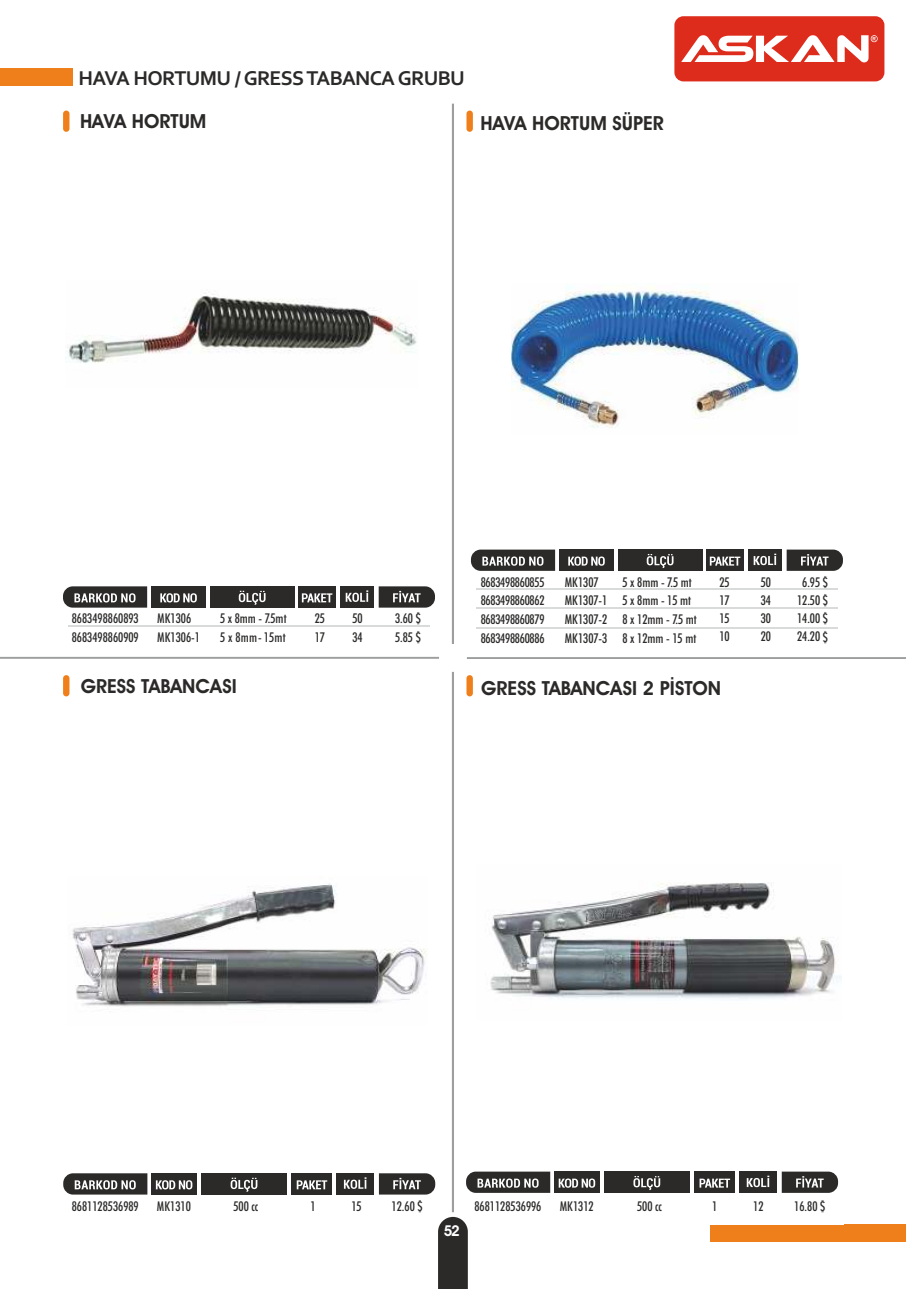
<style>
.page{position:relative;width:906px;height:1289px;background:#fff}
.page>*{position:absolute;margin:0;border:0;box-sizing:border-box;transform-origin:0 0}
.t1{font:700 21px "Corbel";letter-spacing:-.035em;color:#2b2a29}
.t2{font:600 19.5px "Avant Garde IT Cby BT";color:#2b2a29}
.t3{font:600 15px "Avant Garde IT Cby BT";color:#fefefe}
.t4{font:500 condensed 13.5px/18.8px "Futura BT";color:#2b2a29}
</style>
<div class="page">
<svg style="left:438px;top:1216px;width:30px;height:72px;background:#383736"></svg>
<div style="left:0;top:69px;width:72px;height:17px;background:#ef7f1a"></div>
<div style="left:63px;top:111px;width:6px;height:21px;background:#ef7f1a;border-radius:3px"></div>
<div style="left:466px;top:111px;width:7px;height:21px;background:#ef7f1a;border-radius:3px"></div>
<div style="left:63px;top:675px;width:6px;height:21px;background:#ef7f1a;border-radius:3px"></div>
<div style="left:466px;top:675px;width:7px;height:21px;background:#ef7f1a;border-radius:3px"></div>
<img style="left:511px;top:287px;width:287px;height:141px">
<img style="left:65px;top:293px;width:352px;height:70px">
<img style="left:72px;top:883px;width:355px;height:124px">
<img style="left:490px;top:882px;width:351px;height:117px">
<div style="left:554px;top:1171px;width:46px;height:21px;background:#2b2a29"></div>
<div style="left:604px;top:1171px;width:85px;height:21px;background:#2b2a29"></div>
<div style="left:694px;top:1171px;width:40px;height:21px;background:#2b2a29"></div>
<div style="left:739px;top:1171px;width:38px;height:21px;background:#2b2a29"></div>
<svg style="left:559px;top:1178px;width:36px;height:9px"></svg>
<svg style="left:633px;top:1176px;width:27px;height:14px"></svg>
<svg style="left:699px;top:1178px;width:31px;height:9px"></svg>
<svg style="left:746px;top:1175px;width:23px;height:12px"></svg>
<svg style="left:781px;top:1171px;width:57px;height:21px"></svg>
<svg style="left:466px;top:1171px;width:84px;height:21px;background:#575655"></svg>
<div style="left:559px;top:549px;width:55px;height:22px;background:#2b2a29"></div>
<div style="left:618px;top:549px;width:84px;height:22px;background:#2b2a29"></div>
<div style="left:706px;top:549px;width:37px;height:22px;background:#2b2a29"></div>
<div style="left:748px;top:549px;width:34px;height:22px;background:#2b2a29"></div>
<svg style="left:568px;top:556px;width:37px;height:9px"></svg>
<svg style="left:647px;top:554px;width:26px;height:14px"></svg>
<svg style="left:710px;top:556px;width:30px;height:9px"></svg>
<svg style="left:753px;top:553px;width:23px;height:12px"></svg>
<svg style="left:786px;top:549px;width:57px;height:22px"></svg>
<svg style="left:471px;top:549px;width:84px;height:22px;background:#565554"></svg>
<hr style="left:476px;top:588px;width:361px;height:2px;background:#d9dada">
<hr style="left:476px;top:607px;width:361px;height:2px;background:#d9dada">
<hr style="left:476px;top:626px;width:361px;height:2px;background:#d9dada">
<div style="left:152px;top:1173px;width:45px;height:21px;background:#2b2a29"></div>
<div style="left:201px;top:1173px;width:86px;height:21px;background:#2b2a29"></div>
<div style="left:291px;top:1173px;width:40px;height:21px;background:#2b2a29"></div>
<div style="left:336px;top:1173px;width:38px;height:21px;background:#2b2a29"></div>
<svg style="left:156px;top:1180px;width:36px;height:9px"></svg>
<svg style="left:231px;top:1177px;width:26px;height:14px"></svg>
<svg style="left:297px;top:1180px;width:30px;height:9px"></svg>
<svg style="left:344px;top:1177px;width:22px;height:11px"></svg>
<svg style="left:379px;top:1173px;width:56px;height:21px"></svg>
<svg style="left:63px;top:1173px;width:84px;height:21px;background:#545353"></svg>
<div style="left:151px;top:586px;width:55px;height:21px;background:#2b2a29"></div>
<div style="left:210px;top:586px;width:84px;height:21px;background:#2b2a29"></div>
<div style="left:298px;top:586px;width:38px;height:21px;background:#2b2a29"></div>
<div style="left:340px;top:586px;width:34px;height:21px;background:#2b2a29"></div>
<svg style="left:160px;top:593px;width:37px;height:9px"></svg>
<svg style="left:239px;top:590px;width:26px;height:15px"></svg>
<svg style="left:302px;top:593px;width:30px;height:9px"></svg>
<svg style="left:346px;top:590px;width:22px;height:12px"></svg>
<svg style="left:379px;top:586px;width:56px;height:21px"></svg>
<svg style="left:63px;top:586px;width:84px;height:21px;background:#545352"></svg>
<hr style="left:68px;top:625px;width:362px;height:1px;background:#d9dada">
<hr style="left:452px;top:672px;width:2px;height:540px;background:#9d9e9e">
<hr style="left:452px;top:104px;width:2px;height:540px;background:#9d9e9e">
<hr style="left:467px;top:657px;width:439px;height:2px;background:#9d9e9e">
<hr style="left:0;top:657px;width:439px;height:1px;background:#9d9e9e">
<div style="left:674px;top:16px;width:210px;height:65px;background:#dd2b1c;border-radius:9px"></div>
<svg style="left:681px;top:35px;width:196px;height:27px"></svg>
<div style="left:710px;top:1224px;width:196px;height:17px;background:#ef7f1a"></div>
<h1 class="t1" style="left:79px;top:69px;width:388px">HAVA HORTUMU / GRESS TABANCA GRUBU</h1>
<h2 class="t2" style="left:80px;top:113px;width:128px">HAVA HORTUM</h2>
<h2 class="t2" style="left:480px;top:115px;width:185px">HAVA HORTUM SÜPER</h2>
<p class="t4" style="left:72px;top:610px;width:68px">8683498860893<br>8683498860909</p>
<p class="t4" style="left:157px;top:610px;width:44px">MK1306<br>MK1306-1</p>
<p class="t4" style="left:220px;top:610px;width:68px">5 x 8mm - 7.5mt<br>5 x 8mm-15mt</p>
<p class="t4" style="left:315px;top:610px;width:12px">25<br>17</p>
<p class="t4" style="left:352px;top:610px;width:12px">50<br>34</p>
<p class="t4" style="left:395px;top:610px;width:27px">3.60 $<br>5.85 $</p>
<p class="t4" style="left:480px;top:573px;width:65px;text-align:justify">8683498860855<br>8683498860862<br>8683498860879<br>8683498860886</p>
<p class="t4" style="left:565px;top:573px;width:44px">MK1307<br>MK1307-1<br>MK1307-2<br>MK1307-3</p>
<p class="t4" style="left:622px;top:573px;width:76px">5 x 8mm - 7.5 mt<br>5 x 8mm - 15 mt<br>8 x 12mm - 7.5 mt<br>8 x 12mm - 15 mt</p>
<p class="t4" style="left:719px;top:574px;width:12px;line-height:18.3px;text-align:justify">25<br>17<br>15<br>10</p>
<p class="t4" style="left:761px;top:574px;width:12px;line-height:18.3px;text-align:justify">50<br>34<br>30<br>20</p>
<p class="t4" style="left:797px;top:574px;width:33px;line-height:18.3px;text-align:center">6.95 $<br>12.50 $<br>14.00 $<br>24.20 $</p>
<h2 class="t2" style="left:81px;top:678px;width:158px">GRESS TABANCASI</h2>
<h2 class="t2" style="left:481px;top:679px;width:241px">GRESS TABANCASI 2 PİSTON</h2>
<p class="t4" style="left:72px;top:1198px;width:68px">8681128536989</p>
<p class="t4" style="left:157px;top:1198px;width:35px">MK1310</p>
<p class="t4" style="left:233px;top:1198px;width:26px">500 cc</p>
<p class="t4" style="left:310px;top:1198px;width:7px">1</p>
<p class="t4" style="left:351px;top:1198px;width:12px">15</p>
<p class="t4" style="left:391px;top:1198px;width:32px">12.60 $</p>
<p class="t4" style="left:474px;top:1197px;width:68px">8681128536996</p>
<p class="t4" style="left:560px;top:1197px;width:35px">MK1312</p>
<p class="t4" style="left:637px;top:1197px;width:26px">500 cc</p>
<p class="t4" style="left:712px;top:1197px;width:7px">1</p>
<p class="t4" style="left:753px;top:1197px;width:12px">12</p>
<p class="t4" style="left:794px;top:1198px;width:32px">16.80 $</p>
<p class="t3" style="left:444px;top:1224px;width:17px">52</p>
</div>
